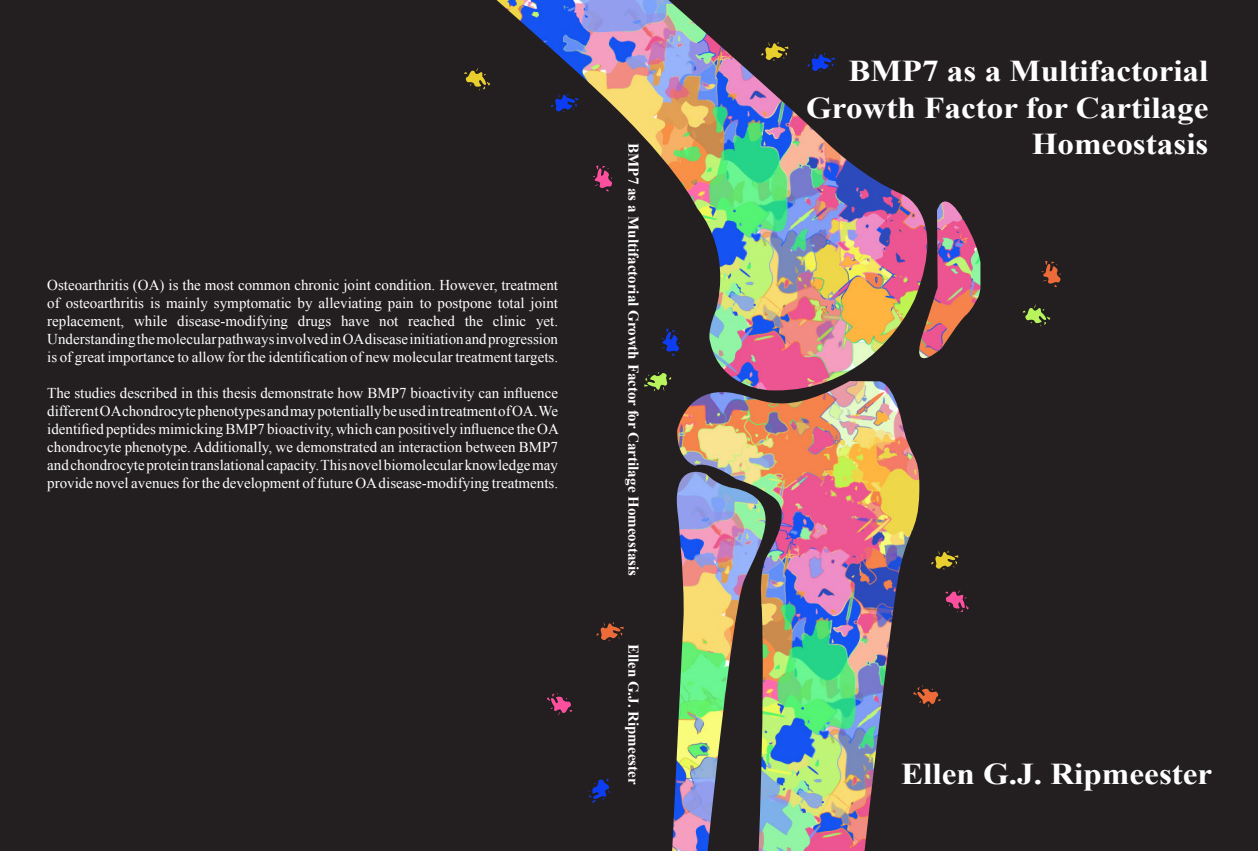
<style>
.page{position:relative;width:1258px;height:851px;background:#fff}
.page>*{position:absolute;margin:0;border:0;box-sizing:border-box;transform-origin:0 0}
.t1{font:700 30.25px/36.2px "Times New Roman";color:#fff;text-align:right;scale:1.1 1}
.t2{font:15px/18px "Times New Roman";color:#fff;text-align:justify}
.t3{font:700 15px "Times New Roman";color:#fff}
</style>
<div class="page">
<div style="left:0;top:0;width:1258px;height:850px;background:#231f20"></div>
<svg style="left:546px;top:692px;width:27px;height:23px"></svg>
<svg style="left:945px;top:588px;width:24px;height:24px"></svg>
<svg style="left:464px;top:67px;width:27px;height:24px"></svg>
<svg style="left:931px;top:549px;width:28px;height:21px"></svg>
<svg style="left:588px;top:778px;width:24px;height:25px"></svg>
<svg style="left:596px;top:620px;width:28px;height:21px"></svg>
<svg style="left:1040px;top:260px;width:22px;height:27px"></svg>
<svg style="left:913px;top:684px;width:28px;height:24px"></svg>
<svg style="left:644px;top:390px;width:27px;height:3px"></svg>
<svg style="left:1022px;top:304px;width:29px;height:23px"></svg>
<img style="left:677px;top:392px;width:220px;height:458px">
<img style="left:497px;top:0;width:430px;height:390px">
<hr style="left:628px;top:143px;width:1px;height:707px;background:#231f20">
<p class="t2" style="left:47px;top:275px;width:512px">Osteoarthritis (OA) is the most common chronic joint condition. However, treatment of osteoarthritis is mainly symptomatic by alleviating pain to postpone total joint replacement, while disease-modifying drugs have not reached the clinic yet.<br>Understanding the molecular pathways involved in OA disease initiation and progression is of great importance to allow for the identification of new molecular treatment targets.</p>
<p class="t2" style="left:47px;top:383px;width:513px">The studies described in this thesis demonstrate how BMP7 bioactivity can influence different OA chondrocyte phenotypes and may potentially be used in treatment of OA. We identified peptides mimicking BMP7 bioactivity, which can positively influence the OA chondrocyte phenotype. Additionally, we demonstrated an interaction between BMP7 and chondrocyte protein translational capacity. This novel biomolecular knowledge may provide novel avenues for the development of future OA disease-modifying treatments.</p>
<p class="t3" style="left:644px;top:143px;width:434px;rotate:90deg">BMP7 as a Multifactorial Growth Factor for Cartilage Homeostasis</p>
<p class="t3" style="left:644px;top:643px;width:142px;rotate:90deg">Ellen G.J. Ripmeester</p>
<h1 class="t1" style="left:806px;top:52px;width:367px">BMP7 as a Multifactorial<br>Growth Factor for Cartilage<br>Homeostasis</h1>
<h1 class="t1" style="left:901px;top:755px;width:284px">Ellen G.J. Ripmeester</h1>
</div>
